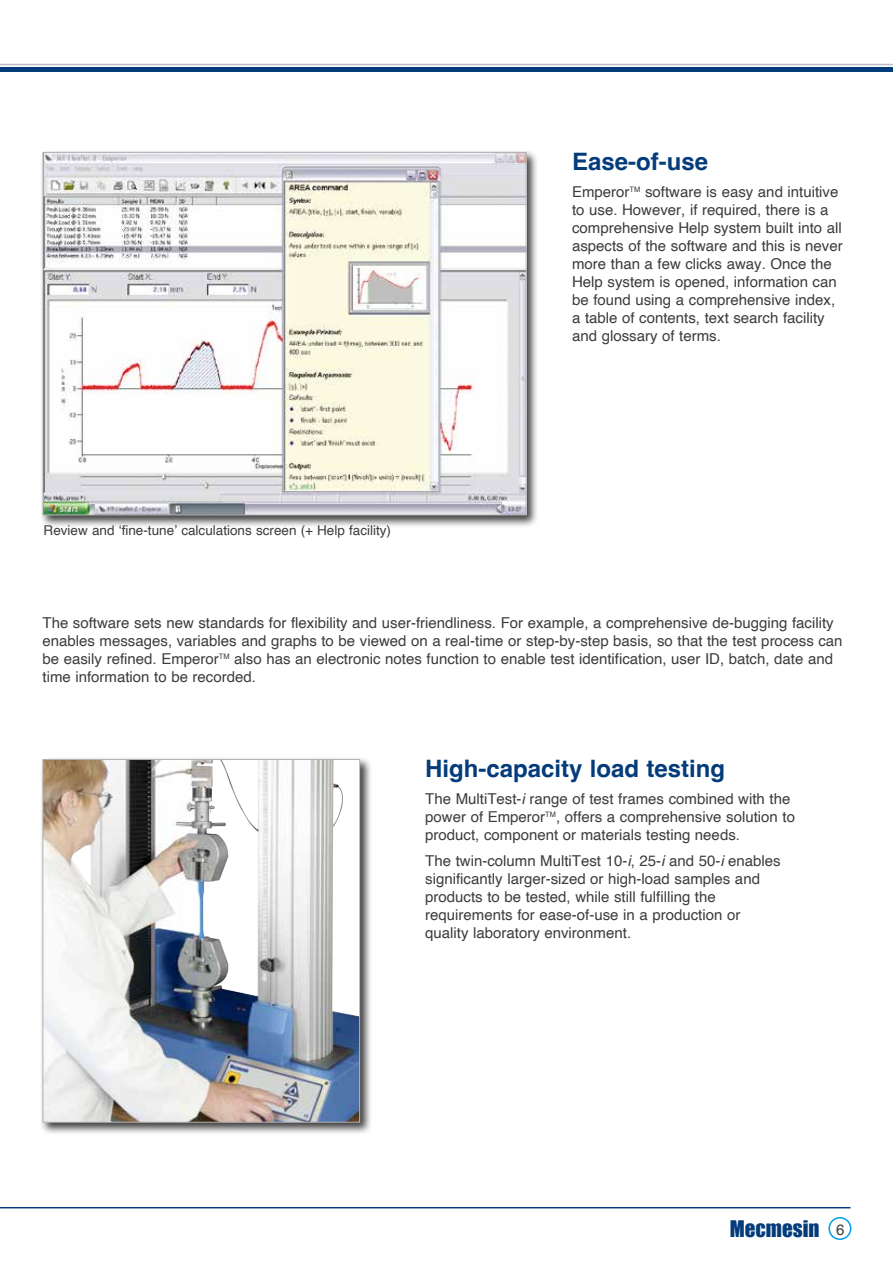
<style>
.page{position:relative;width:893px;height:1263px;background:#fff}
.page>*{position:absolute;margin:0;border:0;box-sizing:border-box;transform-origin:0 0}
.t1{font:700 24px "Helvetica";color:#043c7b}
.t2{font:21px "Impact";color:#043c7b}
.t3{font:15px/18px "Helvetica";color:#3c3c3b}
.t4{font:13.5px "Helvetica";color:#3c3c3b}
.s1{font-style:italic}
.s2{font-family:"Helvetica";font-size:15px;color:#3c3c3b}
</style>
<div class="page">
<div style="left:39px;top:149px;width:500px;height:379px;background:#000;opacity:.75"></div>
<img style="left:45px;top:154px;width:479px;height:359px">
<div style="left:39px;top:756px;width:334px;height:379px;background:#000;opacity:.75"></div>
<img style="left:45px;top:761px;width:313px;height:359px">
<div style="left:43px;top:759px;width:317px;height:363px;border:1px solid #b3b2b2"></div>
<div style="left:0;top:67px;width:893px;height:5px;background:#043c7b"></div>
<hr style="left:0;top:64px;width:893px;height:1px;background:#bbbfc3">
<div style="left:828px;top:1217px;width:23px;height:23px;border:2px solid #009fe3;border-radius:50%"></div>
<hr style="left:0;top:1207px;width:850px;height:1px;background:#043c7b">
<p class="t4" style="left:44px;top:520px;width:349px">Review and ‘fine-tune’ calculations screen (+ Help facility)</p>
<h1 class="t1" style="left:572px;top:147px;width:138px">Ease-of-use</h1>
<p class="t3" style="left:572px;top:183px;width:272px">Emperor<sup>TM</sup> software is easy and intuitive to use. However, if required, there is a comprehensive Help system built into all aspects of the software and this is never more than a few clicks away. Once the Help system is opened, information can be found using a comprehensive index, a table of contents, text search facility and glossary of terms.</p>
<p class="t3" style="left:43px;top:614px;width:802px">The software sets new standards for flexibility and user-friendliness. For example, a comprehensive de-bugging facility enables messages, variables and graphs to be viewed on a real-time or step-by-step basis, so that the test process can be easily refined. Emperor<sup>TM</sup> also has an electronic notes function to enable test identification, user ID, batch, date and time information to be recorded.</p>
<h1 class="t1" style="left:425px;top:754px;width:302px">High-capacity load testing</h1>
<p class="t3" style="left:425px;top:790px;width:371px">The MultiTest-<span class="s1">i</span> range of test frames combined with the power of Emperor<sup>TM</sup>, offers a comprehensive solution to product, component or materials testing needs.</p>
<p class="t3" style="left:425px;top:852px;width:357px">The twin-column MultiTest 10-<span class="s1">i</span>, 25-<span class="s1">i</span> and 50-<span class="s1">i</span> enables significantly larger-sized or high-load samples and products to be tested, while still fulfilling the requirements for ease-of-use in a production or quality laboratory environment.</p>
<h2 class="t2" style="left:730px;top:1212px;width:116px">Mecmesin <span class="s2">6</span></h2>
</div>
